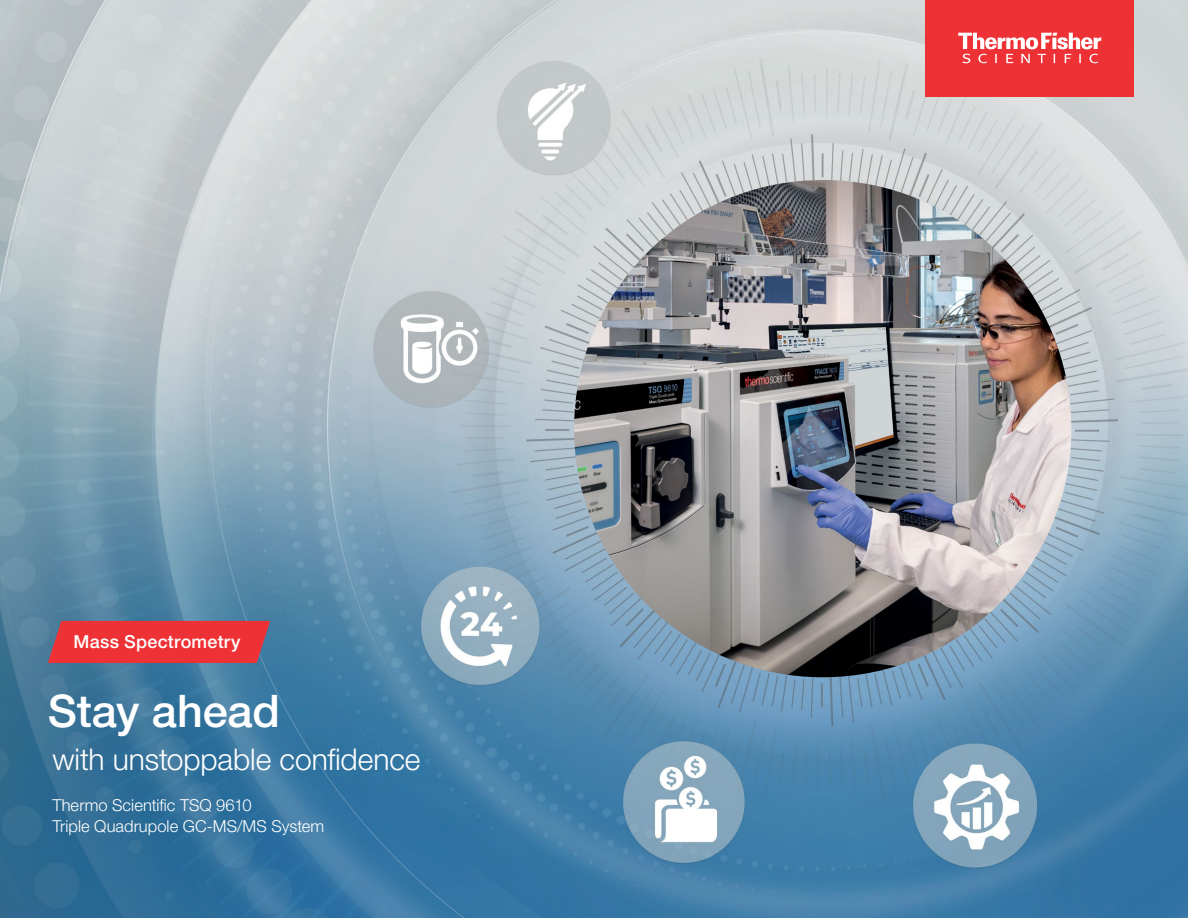
<style>
.page{position:relative;width:1188px;height:918px;background:#fff}
.page>*{position:absolute;margin:0;border:0;box-sizing:border-box;transform-origin:0 0}
.t1{font:500 45px "Helvetica Neue LTW1 G";letter-spacing:-.005em;color:#fff}
.t2{font:300 30px "Helvetica Neue LTW1 G";letter-spacing:-.005em;color:#fff}
.t3{font:500 18px "Helvetica Neue LTW1 G";letter-spacing:.015em;color:#fff}
.t4{font:300 16.5px/21px "Helvetica Neue LTW1 G";letter-spacing:.005em;color:#fff}
</style>
<div class="page">
<img style="left:0;top:0;width:1188px;height:918px">
<div style="left:48px;top:621px;width:222px;height:42px;background:#ee3134"></div>
<div style="left:926px;top:0;width:208px;height:96px;background:#ee3134"></div>
<svg style="left:958px;top:33px;width:143px;height:30px"></svg>
<img style="left:574px;top:180px;width:497px;height:497px;border-radius:249px">
<p class="t3" style="left:74px;top:631px;width:168px">Mass Spectrometry</p>
<h1 class="t1" style="left:48px;top:684px;width:234px">Stay ahead</h1>
<h2 class="t2" style="left:52px;top:741px;width:370px">with unstoppable confidence</h2>
<p class="t4" style="left:52px;top:795px;width:273px">Thermo Scientific TSQ 9610<br>Triple Quadrupole GC-MS/MS System</p>
</div>
